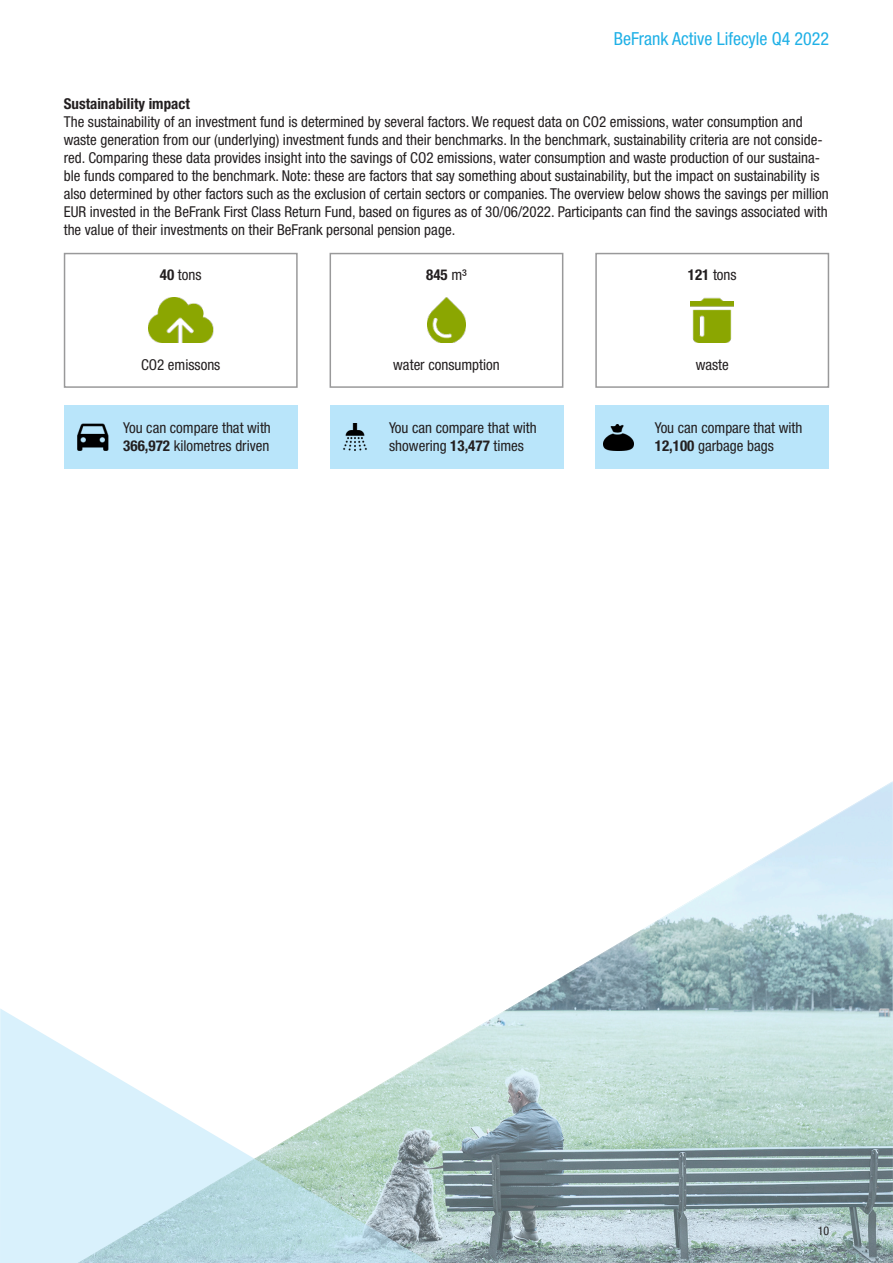
<style>
.page{position:relative;width:893px;height:1263px;background:#fff}
.page>*{position:absolute;margin:0;border:0;box-sizing:border-box;transform-origin:0 0}
.t1{font:condensed 18px "Helvetica Neue LT Std";color:#1fb0e6}
.Platte_tekst_10_12_z{font:condensed 15px/18px "Helvetica Neue LT Std";color:#231f20}
.Platte_tekst_10_12_z-2{font:700 condensed 15px "Helvetica Neue LT Std";color:#231f20}
.NN_A4_Pagenumber_rig{font:condensed 12px "Helvetica Neue LT Std";color:#231f20}
.s1{font-weight:700}
.s2{font-weight:400}
</style>
<div class="page">
<img style="left:446px;top:781px;width:447px;height:482px">
<svg style="left:0;top:1008px;width:446px;height:255px"></svg>
<div style="left:595px;top:406px;width:234px;height:63px;background:#b9e5fa"></div>
<img style="left:604px;top:425px;width:29px;height:25px">
<div style="left:595px;top:253px;width:234px;height:135px;border:2px solid #99999a"></div>
<img style="left:691px;top:298px;width:43px;height:45px">
<div style="left:330px;top:406px;width:233px;height:63px;background:#b9e5fa"></div>
<img style="left:343px;top:424px;width:24px;height:27px">
<div style="left:330px;top:253px;width:233px;height:135px;border:2px solid #99999a"></div>
<img style="left:427px;top:298px;width:39px;height:45px">
<div style="left:64px;top:406px;width:234px;height:63px;background:#b9e5fa"></div>
<img style="left:77px;top:423px;width:32px;height:28px">
<div style="left:64px;top:253px;width:234px;height:135px;border:2px solid #99999a"></div>
<img style="left:148px;top:298px;width:65px;height:45px">
<p class="t1" style="left:614px;top:28px;width:217px">BeFrank Active Lifecyle Q4 2022</p>
<p class="Platte_tekst_10_12_z-2" style="left:64px;top:94px;width:127px">Sustainability impact</p>
<p class="Platte_tekst_10_12_z" style="left:64px;top:112px;width:767px">The sustainability of an investment fund is determined by several factors. We request data on CO2 emissions, water consumption and waste generation from our (underlying) investment funds and their benchmarks. In the benchmark, sustainability criteria are not conside&shy;red. Comparing these data provides insight into the savings of CO2 emissions, water consumption and waste production of our sustaina&shy;ble funds compared to the benchmark. Note: these are factors that say something about sustainability, but the impact on sustainability is also determined by other factors such as the exclusion of certain sectors or companies. The overview below shows the savings per million EUR invested in the BeFrank First Class Return Fund, based on figures as of 30/06/2022. Participants can find the savings associated with the value of their investments on their BeFrank personal pension page.</p>
<p class="Platte_tekst_10_12_z" style="left:160px;top:265px;width:43px"><span class="s1">40</span> tons</p>
<p class="Platte_tekst_10_12_z-2" style="left:426px;top:265px;width:42px">845 <span class="s2">m³</span></p>
<p class="Platte_tekst_10_12_z" style="left:688px;top:265px;width:50px"><span class="s1">121</span> tons</p>
<p class="Platte_tekst_10_12_z" style="left:141px;top:355px;width:81px">CO2 emissons</p>
<p class="Platte_tekst_10_12_z" style="left:393px;top:355px;width:108px">water consumption</p>
<p class="Platte_tekst_10_12_z" style="left:696px;top:355px;width:35px">waste</p>
<p class="Platte_tekst_10_12_z" style="left:123px;top:418px;width:149px">You can compare that with</p>
<p class="Platte_tekst_10_12_z" style="left:123px;top:436px;width:148px"><span class="s1">366,972</span> kilometres driven</p>
<p class="Platte_tekst_10_12_z" style="left:389px;top:418px;width:149px">You can compare that with</p>
<p class="Platte_tekst_10_12_z" style="left:389px;top:436px;width:136px">showering <span class="s1">13,477</span> times</p>
<p class="Platte_tekst_10_12_z" style="left:655px;top:418px;width:149px">You can compare that with</p>
<p class="Platte_tekst_10_12_z" style="left:655px;top:436px;width:121px"><span class="s1">12,100</span> garbage bags</p>
<p class="NN_A4_Pagenumber_rig" style="left:818px;top:1224px;width:13px">10</p>
</div>
